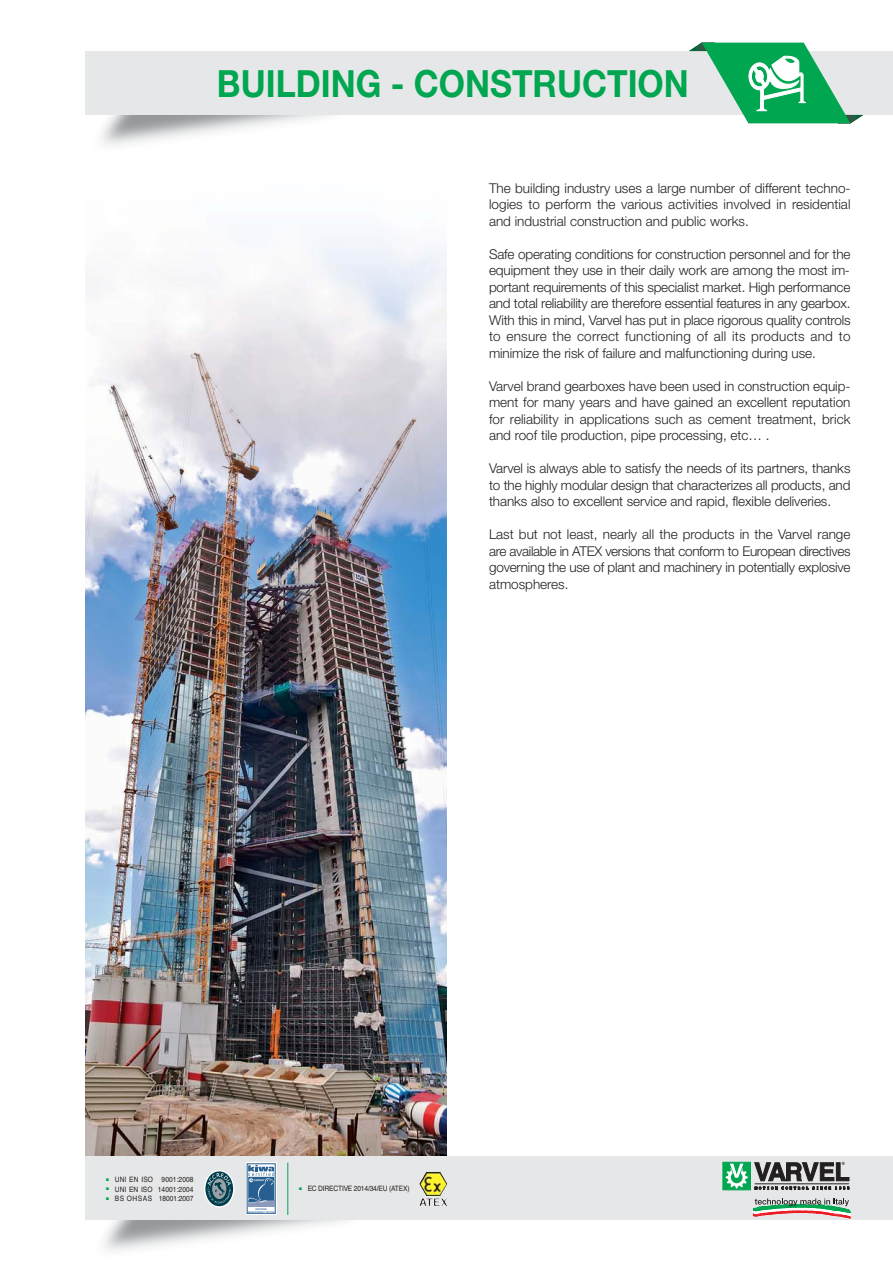
<style>
.page{position:relative;width:893px;height:1263px;background:#fff}
.page>*{position:absolute;margin:0;border:0;box-sizing:border-box;transform-origin:0 0}
.t1{font:700 37.5px "Helvetica Neue";color:#00a650;scale:.9 1}
.t2{font:300 13.5px/16.5px "Helvetica Neue";letter-spacing:-.005em;color:#231f20;text-align:justify}
.t3{font:7.35px "Helvetica";letter-spacing:.01em;color:#231f20;scale:.9 1}
.t4{font:7.35px "Helvetica";letter-spacing:-.025em;color:#231f20;scale:.9 1}
.t5{font:700 2.55px/3.2px "Calibri";letter-spacing:.03em;color:#275f90;text-align:center}
</style>
<div class="page">
<img style="left:85px;top:536px;width:361px;height:620px">
<img style="left:85px;top:247px;width:362px;height:289px">
<img style="left:85px;top:233px;width:361px;height:125px">
<div style="left:86px;top:51px;width:807px;height:64px;background:#e6e7e8"></div>
<svg style="left:689px;top:43px;width:174px;height:80px"></svg>
<div style="left:85px;top:1156px;width:808px;height:64px;background:#e6e7e8"></div>
<svg style="left:246px;top:1163px;width:30px;height:1px"></svg>
<hr style="left:287px;top:1163px;width:1px;height:52px;background:#00a650">
<svg style="left:204px;top:1164px;width:85px;height:51px"></svg>
<svg style="left:753px;top:1199px;width:97px;height:19px"></svg>
<svg style="left:723px;top:1162px;width:27px;height:28px"></svg>
<svg style="left:725px;top:1164px;width:23px;height:24px"></svg>
<svg style="left:754px;top:1162px;width:95px;height:27px"></svg>
<h1 class="t1" style="left:217px;top:70px;width:526px">BUILDING - CONSTRUCTION</h1>
<p class="t2" style="left:489px;top:181px;width:363px">The building industry uses a large number of different techno&shy;logies to perform the various activities involved in residential and industrial construction and public works.</p>
<p class="t2" style="left:489px;top:247px;width:363px">Safe operating conditions for construction personnel and for the equipment they use in their daily work are among the most im&shy;portant requirements of this specialist market. High performance and total reliability are therefore essential features in any gearbox.<br>With this in mind, Varvel has put in place rigorous quality controls to ensure the correct functioning of all its products and to minimize the risk of failure and malfunctioning during use.</p>
<p class="t2" style="left:489px;top:379px;width:363px">Varvel brand gearboxes have been used in construction equip&shy;ment for many years and have gained an excellent reputation for reliability in applications such as cement treatment, brick and roof tile production, pipe processing, etc… .</p>
<p class="t2" style="left:489px;top:461px;width:363px">Varvel is always able to satisfy the needs of its partners, thanks to the highly modular design that characterizes all products, and thanks also to excellent service and rapid, flexible deliveries.</p>
<p class="t2" style="left:489px;top:527px;width:363px">Last but not least, nearly all the products in the Varvel range are available in ATEX versions that conform to European directives governing the use of plant and machinery in potentially explosive atmospheres.</p>
<p class="t3" style="left:106px;top:1177px;width:98px"><sup>■</sup> UNI EN ISO 9001:2008</p>
<p class="t3" style="left:106px;top:1186px;width:98px"><sup>■</sup> UNI EN ISO 14001:2004</p>
<p class="t3" style="left:106px;top:1196px;width:98px"><sup>■</sup> BS OHSAS 18001:2007</p>
<p class="t5" style="left:248px;top:1207px;width:28px">CERTIFIED<br>MANAGEMENT SYSTEM</p>
<p class="t4" style="left:299px;top:1186px;width:124px"><sup>■</sup> EC DIRECTIVE 2014/34/EU (ATEX)</p>
</div>
